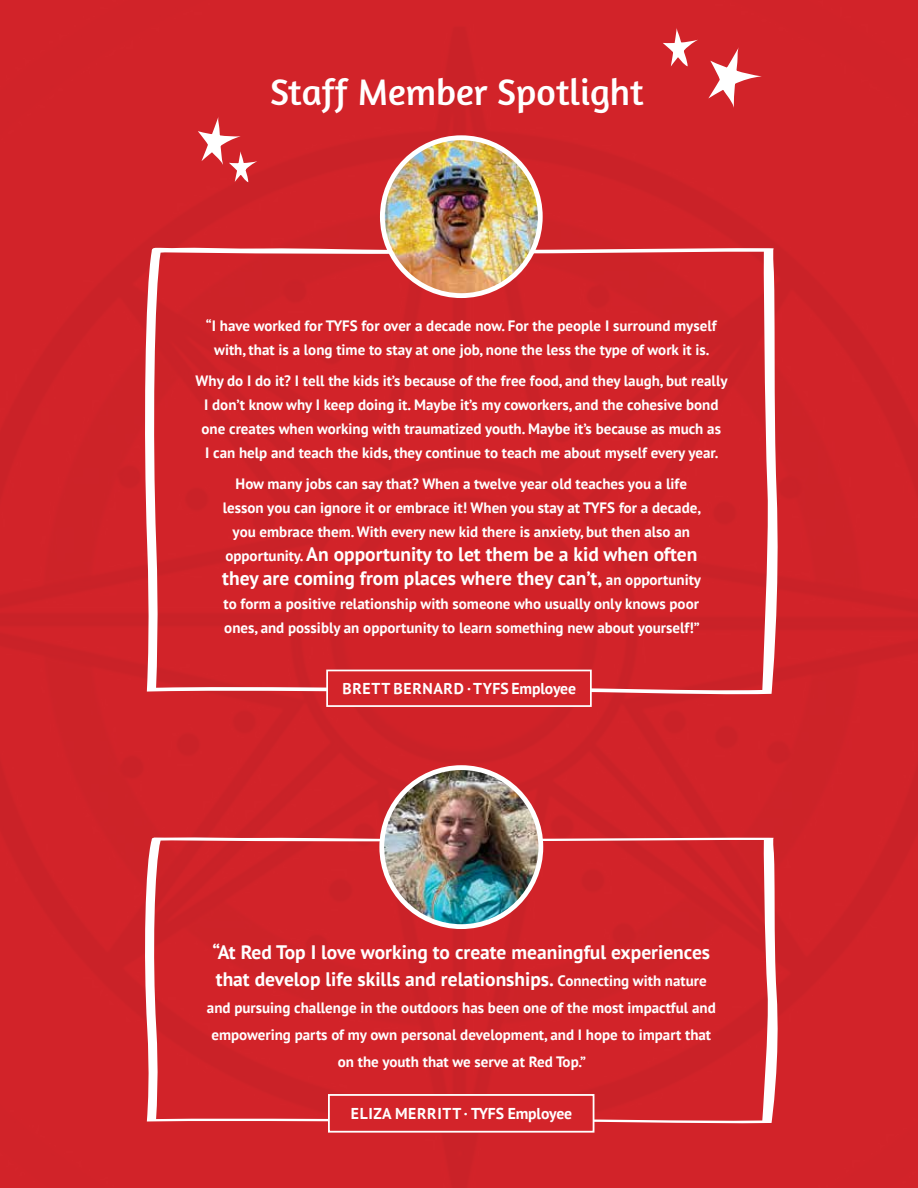
<style>
.page{position:relative;width:918px;height:1188px;background:#d22329}
.page>*{position:absolute;margin:0;border:0;box-sizing:border-box;transform-origin:0 0}
.t1{font:37.5px "Amaranth";color:#fff}
.t2{font:700 19.5px/24px "PT Sans";color:#fff}
.t3{font:700 15.75px "PT Sans";letter-spacing:.03em;color:#fff}
.t4{font:700 15.75px "PT Sans";color:#fff}
.t5{font:700 15px/24px "PT Sans";color:#fff;text-align:center}
.s1{font-size:15px}
</style>
<div class="page">
<svg style="left:708px;top:47px;width:54px;height:61px"></svg>
<svg style="left:663px;top:27px;width:35px;height:40px"></svg>
<svg style="left:143px;top:245px;width:638px;height:451px;fill:#d22329"></svg>
<svg style="left:143px;top:836px;width:638px;height:288px;fill:#d22329"></svg>
<svg style="left:198px;top:116px;width:59px;height:66px"></svg>
<img style="left:382px;top:768px;width:159px;height:159px;border-radius:79px">
<div style="left:379px;top:765px;width:164px;height:164px;border:5px solid #fff;border-radius:50%"></div>
<img style="left:382px;top:138px;width:158px;height:158px;border-radius:79px">
<div style="left:380px;top:135px;width:163px;height:163px;border:5px solid #fff;border-radius:50%"></div>
<div style="left:327px;top:670px;width:264px;height:36px;background:#d3242a"></div>
<div style="left:326px;top:670px;width:266px;height:37px;border:2px solid #fff"></div>
<div style="left:329px;top:1095px;width:265px;height:37px;background:#d3242a"></div>
<div style="left:328px;top:1094px;width:266px;height:39px;border:2px solid #fff"></div>
<h1 class="t1" style="left:270px;top:70px;width:375px">Staff Member Spotlight</h1>
<p class="t5" style="left:206px;top:314px;width:512px">“I have worked for TYFS for over a decade now. For the people I surround myself with, that is a long time to stay at one job, none the less the type of work it is.</p>
<p class="t5" style="left:196px;top:369px;width:534px">Why do I do it? I tell the kids it’s because of the free food, and they laugh, but really I don’t know why I keep doing it. Maybe it’s my coworkers, and the cohesive bond one creates when working with traumatized youth. Maybe it’s because as much as<br>I can help and teach the kids, they continue to teach me about myself every year.</p>
<p class="t5" style="left:223px;top:471px;width:479px">How many jobs can say that? When a twelve year old teaches you a life lesson you can ignore it or embrace it! When you stay at TYFS for a decade, you embrace them. With every new kid there is anxiety, but then also an</p>
<h2 class="t2" style="left:222px;top:542px;width:480px"><span class="s1">opportunity.</span> An opportunity to let them be a kid when often they are coming from places where they can’t, <span class="s1">an opportunity</span></h2>
<p class="t5" style="left:224px;top:591px;width:478px;text-align:left">to form a positive relationship with someone who usually only knows poor ones, and possibly an opportunity to learn something new about yourself!”</p>
<p class="t3" style="left:343px;top:678px;width:235px">BRETT BERNARD ·TYFS Employee</p>
<h2 class="t2" style="left:212px;top:939px;width:499px;line-height:27px">“At Red Top I love working to create meaningful experiences that develop life skills and relationships. <span class="s1">Connecting with nature</span></h2>
<p class="t5" style="left:207px;top:994px;width:510px;line-height:27px">and pursuing challenge in the outdoors has been one of the most impactful and empowering parts of my own personal development, and I hope to impart that on the youth that we serve at Red Top.”</p>
<p class="t4" style="left:351px;top:1103px;width:223px">ELIZA MERRITT · TYFS Employee</p>
</div>
